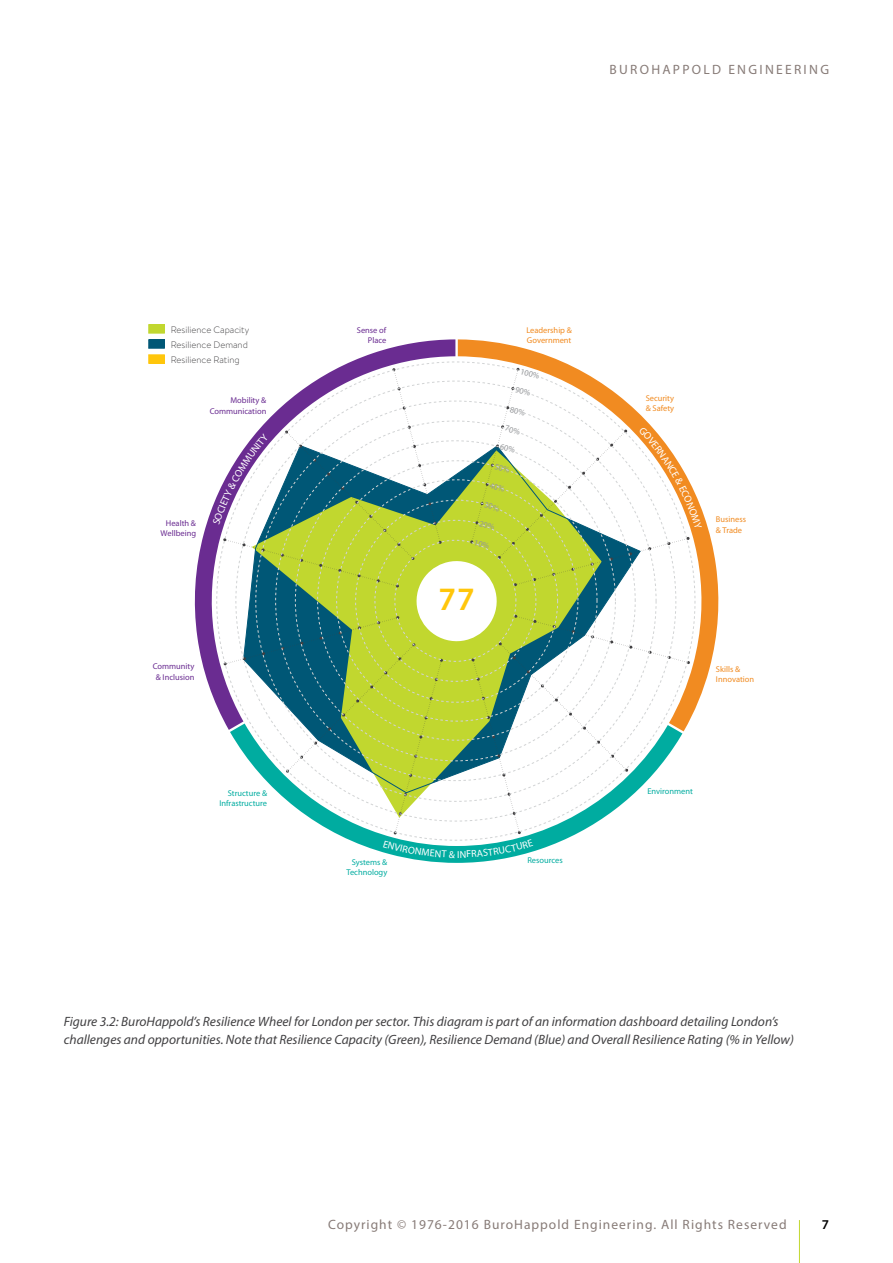
<style>
.page{position:relative;width:893px;height:1263px;background:#fff}
.page>*{position:absolute;margin:0;border:0;box-sizing:border-box;transform-origin:0 0}
.t1{font:600 32.7px "Myriad Pro";color:#ffc60b}
.t2{font:italic 13.5px/18px "Myriad Pro";color:#414042}
.t3{font:13.5px "Myriad Pro";letter-spacing:.075em;color:#877b77}
.t4{font:13.5px "Myriad Pro";letter-spacing:.17em;color:#877b77}
.t5{font:600 13.5px "Myriad Pro";color:#000}
.t6{font:300 11.25px/13.5px "BH Brandon Text";letter-spacing:-.015em;color:#000}
.t7{font:10.05px "Myriad Pro";color:#fff}
.t8{font:300 9.45px/15px "BH Brandon Text";color:#414042}
.t9{font:8.4px/10.1px "Myriad Pro";color:#6a2c91;text-align:right}
.t10{font:8.4px/10.1px "Myriad Pro";color:#f18b21}
.t11{font:8.4px/10.1px "Myriad Pro";color:#00aca0;text-align:right}
.t12{font:8.4px "Myriad Pro";color:#939598}
</style>
<div class="page">
<hr style="left:799px;top:1220px;width:1px;height:43px;background:#c1d72f">
<svg style="left:458px;top:339px;width:261px;height:353px"></svg>
<svg style="left:407px;top:858px;width:100px;height:5px"></svg>
<svg style="left:194px;top:339px;width:261px;height:358px"></svg>
<div style="left:149px;top:325px;width:15px;height:8px;background:#c1d72f"></div>
<div style="left:148px;top:324px;width:17px;height:9px;border:1px solid #c1d72f"></div>
<div style="left:149px;top:355px;width:15px;height:8px;background:#ffc60b"></div>
<div style="left:148px;top:354px;width:17px;height:10px;border:1px solid #ffc60b"></div>
<div style="left:149px;top:340px;width:15px;height:8px;background:#005776"></div>
<div style="left:148px;top:339px;width:17px;height:10px;border:1px solid #005776"></div>
<svg style="left:213px;top:368px;width:489px;height:490px"></svg>
<p class="t4" style="left:609px;top:61px;width:221px">BUROHAPPOLD ENGINEERING</p>
<p class="t8" style="left:171px;top:322px;width:80px">Resilience Capacity<br>Resilience Demand<br>Resilience Rating</p>
<p class="t9" style="left:357px;top:325px;width:31px">Sense of<br>Place</p>
<p class="t10" style="left:526px;top:325px;width:47px">Leadership &amp;<br>Government</p>
<p class="t12" style="left:522px;top:366px;width:21px;rotate:15deg">100%</p>
<p class="t9" style="left:210px;top:395px;width:58px">Mobility &amp;<br>Communication</p>
<p class="t10" style="left:646px;top:393px;width:30px">Security &amp; Safety</p>
<p class="t9" style="left:161px;top:518px;width:37px">Health &amp;<br>Wellbeing</p>
<p class="t10" style="left:716px;top:514px;width:32px">Business &amp; Trade</p>
<h1 class="t1" style="left:439px;top:579px;width:37px">77</h1>
<p class="t9" style="left:153px;top:661px;width:43px;text-align:center">Community &amp; Inclusion</p>
<p class="t10" style="left:716px;top:664px;width:40px">Skills &amp;<br>Innovation</p>
<p class="t11" style="left:219px;top:788px;width:49px">Structure &amp;<br>Infrastructure</p>
<p class="t11" style="left:647px;top:786px;width:47px">Environment</p>
<p class="t11" style="left:346px;top:857px;width:42px">Systems &amp;<br>Technology</p>
<p class="t7" style="left:457px;top:848px;width:4px">I</p>
<p class="t11" style="left:527px;top:855px;width:37px">Resources</p>
<p class="t2" style="left:64px;top:1013px;width:732px">Figure 3.2: BuroHappold’s Resilience Wheel for London per sector. This diagram is part of an information dashboard detailing London’s challenges and opportunities. Note that Resilience Capacity (Green), Resilience Demand (Blue) and Overall Resilience Rating (% in Yellow)</p>
<p class="t6" style="left:149px;top:1014px;width:287px">London’s future resilience resides on its capacity to adapt and protect against shocks &amp; stresses across all sectors of the</p>
<p class="t3" style="left:328px;top:1216px;width:460px">Copyright © 1976-2016 BuroHappold Engineering. All Rights Reserved</p>
<p class="t5" style="left:822px;top:1216px;width:9px">7</p>
</div>
